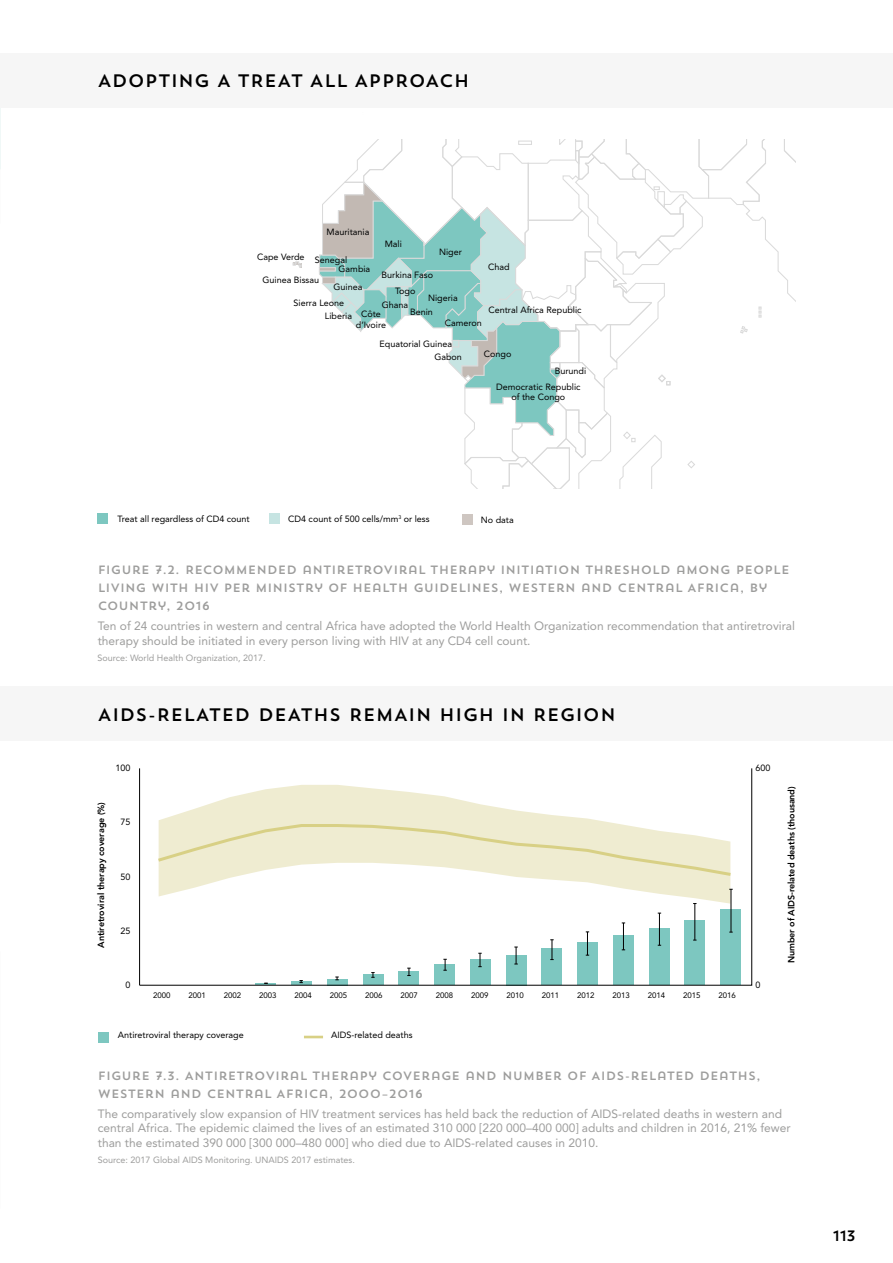
<style>
.page{position:relative;width:893px;height:1263px;background:#fff}
.page>*{position:absolute;margin:0;border:0;box-sizing:border-box;transform-origin:0 0}
.t1{font:18px "Trend Sans One";color:#000}
.t2{font:15px "Trend Sans One";color:#000}
.t3{font:12px/14.4px "Avenir";color:#9d9d9c}
.t4{font:12px/18px "Trend Sans One";color:#9d9d9c}
.t5{font:9px/10.8px "Avenir";color:#000}
.t6{font:9px "Avenir";color:#9d9d9c}
.t7{font:800 9px "Avenir";letter-spacing:-.01em;color:#000}
.t8{font:7.8px "Avenir";color:#000}
</style>
<div class="page">
<svg style="left:139px;top:768px;width:613px;height:217px"></svg>
<svg style="left:304px;top:1036px;width:19px;height:2px"></svg>
<div style="left:0;top:53px;width:893px;height:54px;background:#f6f6f6"></div>
<div style="left:0;top:687px;width:893px;height:54px;background:#f6f6f6"></div>
<div style="left:98px;top:1032px;width:10px;height:10px;background:#7dc7c0"></div>
<svg style="left:293px;top:261px;width:9px;height:7px"></svg>
<svg style="left:319px;top:139px;width:476px;height:350px"></svg>
<div style="left:98px;top:513px;width:10px;height:11px;background:#7dc7c0"></div>
<div style="left:269px;top:513px;width:11px;height:11px;background:#c6e4e2"></div>
<div style="left:462px;top:514px;width:11px;height:11px;background:#cec6c1"></div>
<h1 class="t1" style="left:97px;top:69px;width:374px">ADOPTING A TREAT ALL APPROACH</h1>
<p class="t5" style="left:327px;top:227px;width:44px">Mauritania</p>
<p class="t5" style="left:339px;top:256px;width:33px;line-height:8.7px;text-indent:-24px">Senegal<br>Gambia</p>
<p class="t5" style="left:263px;top:274px;width:58px">Guinea Bissau</p>
<p class="t5" style="left:294px;top:279px;width:70px;line-height:16.2px;text-indent:40px">Guinea<br>Sierra Leone</p>
<p class="t5" style="left:385px;top:239px;width:19px">Mali</p>
<p class="t5" style="left:439px;top:246px;width:24px">Niger</p>
<p class="t5" style="left:257px;top:251px;width:49px">Cape Verde</p>
<p class="t5" style="left:488px;top:261px;width:23px">Chad</p>
<p class="t5" style="left:382px;top:269px;width:53px">Burkina Faso</p>
<p class="t5" style="left:356px;top:311px;width:32px;line-height:9px;text-indent:-31px">Liberia Côte d’Ivoire</p>
<p class="t5" style="left:395px;top:285px;width:22px">Togo</p>
<p class="t5" style="left:410px;top:307px;width:24px">Benin</p>
<p class="t5" style="left:428px;top:292px;width:31px">Nigeria</p>
<p class="t5" style="left:382px;top:299px;width:28px">Ghana</p>
<p class="t5" style="left:488px;top:305px;width:95px">Central Africa Republic</p>
<p class="t5" style="left:445px;top:318px;width:39px">Cameron</p>
<p class="t5" style="left:380px;top:338px;width:74px">Equatorial Guinea</p>
<p class="t5" style="left:434px;top:352px;width:29px">Gabon</p>
<p class="t5" style="left:484px;top:348px;width:29px">Congo</p>
<p class="t5" style="left:555px;top:366px;width:33px">Burundi</p>
<p class="t5" style="left:496px;top:381px;width:86px;text-align:center">Democratic Republic of the Congo</p>
<p class="t5" style="left:117px;top:513px;width:134px">Treat all regardless of CD4 count</p>
<p class="t5" style="left:288px;top:513px;width:143px">CD4 count of 500 cells/mm<sup>3</sup> or less</p>
<p class="t5" style="left:481px;top:514px;width:34px">No data</p>
<p class="t4" style="left:98px;top:560px;width:693px">FIGURE 7.2. RECOMMENDED ANTIRETROVIRAL THERAPY INITIATION THRESHOLD AMONG PEOPLE<br>LIVING WITH HIV PER MINISTRY OF HEALTH GUIDELINES, WESTERN AND CENTRAL AFRICA, BY<br>COUNTRY, 2016</p>
<p class="t3" style="left:98px;top:619px;width:699px">Ten of 24 countries in western and central Africa have adopted the World Health Organization recommendation that antiretroviral therapy should be initiated in every person living with HIV at any CD4 cell count.</p>
<p class="t6" style="left:97px;top:652px;width:170px">Source: World Health Organization, 2017.</p>
<h1 class="t1" style="left:98px;top:703px;width:520px">AIDS-RELATED DEATHS REMAIN HIGH IN REGION</h1>
<p class="t5" style="left:115px;top:763px;width:17px">100</p>
<p class="t7" style="left:96px;top:948px;width:147px;rotate:-90deg">Antiretroviral therapy coverage (%)</p>
<p class="t5" style="left:120px;top:817px;width:12px">75</p>
<p class="t5" style="left:120px;top:871px;width:12px">50</p>
<p class="t5" style="left:120px;top:925px;width:12px">25</p>
<p class="t5" style="left:125px;top:980px;width:7px">0</p>
<p class="t8" style="left:153px;top:991px;width:19px">2000</p>
<p class="t8" style="left:188px;top:991px;width:19px">2001</p>
<p class="t8" style="left:224px;top:991px;width:19px">2002</p>
<p class="t8" style="left:259px;top:991px;width:19px">2003</p>
<p class="t8" style="left:294px;top:991px;width:19px">2004</p>
<p class="t8" style="left:330px;top:991px;width:19px">2005</p>
<p class="t8" style="left:365px;top:991px;width:19px">2006</p>
<p class="t8" style="left:400px;top:991px;width:19px">2007</p>
<p class="t8" style="left:436px;top:991px;width:19px">2008</p>
<p class="t8" style="left:471px;top:991px;width:19px">2009</p>
<p class="t8" style="left:506px;top:991px;width:19px">2010</p>
<p class="t8" style="left:542px;top:991px;width:19px">2011</p>
<p class="t8" style="left:577px;top:991px;width:19px">2012</p>
<p class="t8" style="left:612px;top:991px;width:19px">2013</p>
<p class="t8" style="left:648px;top:991px;width:19px">2014</p>
<p class="t8" style="left:683px;top:991px;width:19px">2015</p>
<p class="t8" style="left:718px;top:991px;width:19px">2016</p>
<p class="t5" style="left:118px;top:1030px;width:127px">Antiretroviral therapy coverage</p>
<p class="t5" style="left:331px;top:1030px;width:83px">AIDS-related deaths</p>
<p class="t5" style="left:755px;top:763px;width:17px">600</p>
<p class="t5" style="left:755px;top:980px;width:7px">0</p>
<p class="t7" style="left:786px;top:963px;width:178px;rotate:-90deg">Number of AIDS-related deaths (thousand)</p>
<p class="t4" style="left:98px;top:1066px;width:665px">FIGURE 7.3. ANTIRETROVIRAL THERAPY COVERAGE AND NUMBER OF AIDS-RELATED DEATHS,<br>WESTERN AND CENTRAL AFRICA, 2000–2016</p>
<p class="t3" style="left:98px;top:1107px;width:694px">The comparatively slow expansion of HIV treatment services has held back the reduction of AIDS-related deaths in western and central Africa. The epidemic claimed the lives of an estimated 310 000 [220 000–400 000] adults and children in 2016, 21% fewer than the estimated 390 000 [300 000–480 000] who died due to AIDS-related causes in 2010.</p>
<p class="t6" style="left:98px;top:1154px;width:259px">Source: 2017 Global AIDS Monitoring. UNAIDS 2017 estimates.</p>
<p class="t2" style="left:832px;top:1226px;width:25px">113</p>
</div>
